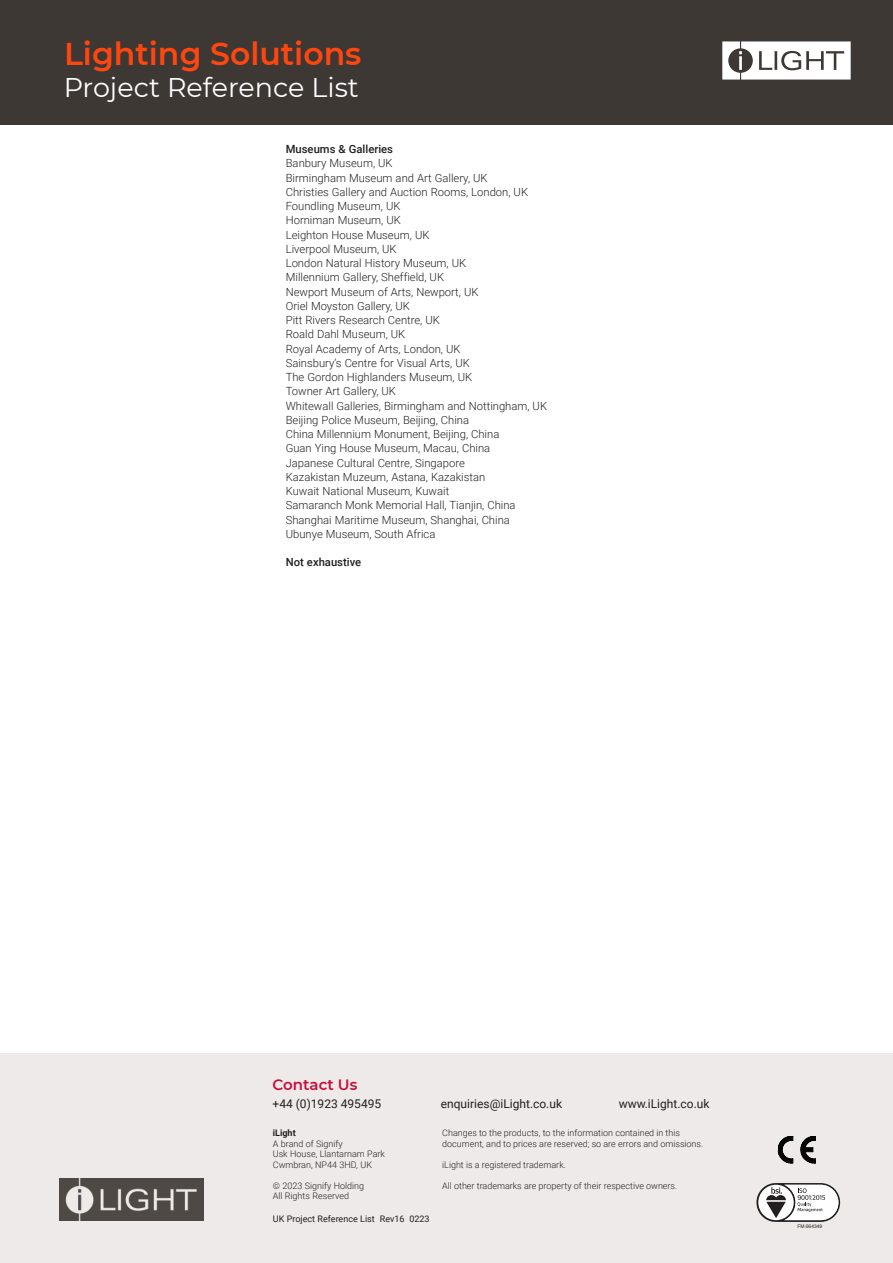
<style>
.page{position:relative;width:893px;height:1263px;background:#fff}
.page>*{position:absolute;margin:0;border:0;box-sizing:border-box;transform-origin:0 0}
.t1{font:600 31.5px "Montserrat";color:#ff460f}
.t2{font:27px "Montserrat";color:#fff}
.t3{font:600 15px "Montserrat";color:#c80d3a}
.t4{font:12px "Roboto";color:#231f20}
.Paragraph{font:300 11.25px "Roboto";color:#231f20}
.Subtitle{font:500 11.25px "Roboto";color:#231f20}
._09_Backpage_Body{font:300 9px/10.8px "Roboto";color:#231f20}
._09_Backpage_Body-2{font:9px "Roboto";color:#231f20}
._09_Backpage_Body-3{font:700 9px "Roboto";color:#231f20}
.t5{font:4.95px "Arial";color:#231f20}
</style>
<div class="page">
<div style="left:0;top:0;width:893px;height:124px;background:#3e3835"></div>
<svg style="left:722px;top:41px;width:129px;height:39px"></svg>
<div style="left:0;top:1053px;width:893px;height:210px;background:#edeae9"></div>
<svg style="left:778px;top:1136px;width:38px;height:27px"></svg>
<svg style="left:756px;top:1183px;width:84px;height:39px"></svg>
<h1 class="t1" style="left:64px;top:31px;width:299px">Lighting Solutions</h1>
<h2 class="t2" style="left:64px;top:69px;width:297px">Project Reference List</h2>
<p class="Subtitle" style="left:286px;top:141px;width:109px">Museums &amp; Galleries</p>
<p class="Paragraph" style="left:286px;top:155px;width:108px">Banbury Museum, UK</p>
<p class="Paragraph" style="left:286px;top:170px;width:203px">Birmingham Museum and Art Gallery, UK</p>
<p class="Paragraph" style="left:286px;top:184px;width:244px">Christies Gallery and Auction Rooms, London, UK</p>
<p class="Paragraph" style="left:286px;top:198px;width:116px">Foundling Museum, UK</p>
<p class="Paragraph" style="left:286px;top:212px;width:117px">Horniman Museum, UK</p>
<p class="Paragraph" style="left:286px;top:227px;width:145px">Leighton House Museum, UK</p>
<p class="Paragraph" style="left:286px;top:241px;width:112px">Liverpool Museum, UK</p>
<p class="Paragraph" style="left:286px;top:255px;width:182px">London Natural History Museum, UK</p>
<p class="Paragraph" style="left:286px;top:269px;width:160px">Millennium Gallery, Sheffield, UK</p>
<p class="Paragraph" style="left:286px;top:284px;width:194px">Newport Museum of Arts, Newport, UK</p>
<p class="Paragraph" style="left:286px;top:298px;width:126px">Oriel Moyston Gallery, UK</p>
<p class="Paragraph" style="left:286px;top:312px;width:156px">Pitt Rivers Research Centre, UK</p>
<p class="Paragraph" style="left:286px;top:326px;width:121px">Roald Dahl Museum, UK</p>
<p class="Paragraph" style="left:286px;top:341px;width:176px">Royal Academy of Arts, London, UK</p>
<p class="Paragraph" style="left:286px;top:355px;width:186px">Sainsbury’s Centre for Visual Arts, UK</p>
<p class="Paragraph" style="left:286px;top:369px;width:188px">The Gordon Highlanders Museum, UK</p>
<p class="Paragraph" style="left:286px;top:383px;width:112px">Towner Art Gallery, UK</p>
<p class="Paragraph" style="left:286px;top:398px;width:263px">Whitewall Galleries, Birmingham and Nottingham, UK</p>
<p class="Paragraph" style="left:286px;top:412px;width:185px">Beijing Police Museum, Beijing, China</p>
<p class="Paragraph" style="left:286px;top:426px;width:215px">China Millennium Monument, Beijing, China</p>
<p class="Paragraph" style="left:286px;top:440px;width:206px">Guan Ying House Museum, Macau, China</p>
<p class="Paragraph" style="left:286px;top:455px;width:181px">Japanese Cultural Centre, Singapore</p>
<p class="Paragraph" style="left:286px;top:469px;width:201px">Kazakistan Muzeum, Astana, Kazakistan</p>
<p class="Paragraph" style="left:286px;top:483px;width:165px">Kuwait National Museum, Kuwait</p>
<p class="Paragraph" style="left:286px;top:497px;width:231px">Samaranch Monk Memorial Hall, Tianjin, China</p>
<p class="Paragraph" style="left:286px;top:512px;width:226px">Shanghai Maritime Museum, Shanghai, China</p>
<p class="Paragraph" style="left:286px;top:526px;width:151px">Ubunye Museum, South Africa</p>
<p class="Subtitle" style="left:286px;top:554px;width:77px">Not exhaustive</p>
<p class="t3" style="left:273px;top:1074px;width:86px">Contact Us</p>
<p class="t4" style="left:273px;top:1095px;width:110px">+44 (0)1923 495495</p>
<p class="t4" style="left:441px;top:1095px;width:123px">enquiries@iLight.co.uk</p>
<p class="t4" style="left:619px;top:1095px;width:92px">www.iLight.co.uk</p>
<p class="_09_Backpage_Body-3" style="left:273px;top:1127px;width:24px">iLight</p>
<p class="_09_Backpage_Body" style="left:273px;top:1138px;width:114px">A brand of Signify<br>Usk House, Llantarnam Park</p>
<p class="_09_Backpage_Body" style="left:273px;top:1159px;width:101px">Cwmbran, NP44 3HD, UK</p>
<p class="_09_Backpage_Body" style="left:273px;top:1180px;width:93px">© 2023 Signify Holding</p>
<p class="_09_Backpage_Body" style="left:273px;top:1190px;width:78px">All Rights Reserved</p>
<p class="_09_Backpage_Body-2" style="left:273px;top:1212px;width:158px">UK Project Reference List Rev16 0223</p>
<p class="_09_Backpage_Body" style="left:442px;top:1127px;width:263px">Changes to the products, to the information contained in this document, and to prices are reserved; so are errors and omissions.</p>
<p class="_09_Backpage_Body" style="left:442px;top:1159px;width:125px">iLight is a registered trademark.</p>
<p class="_09_Backpage_Body" style="left:442px;top:1180px;width:237px">All other trademarks are property of their respective owners.</p>
<p class="t5" style="left:797px;top:1223px;width:26px">FM 664349</p>
</div>
